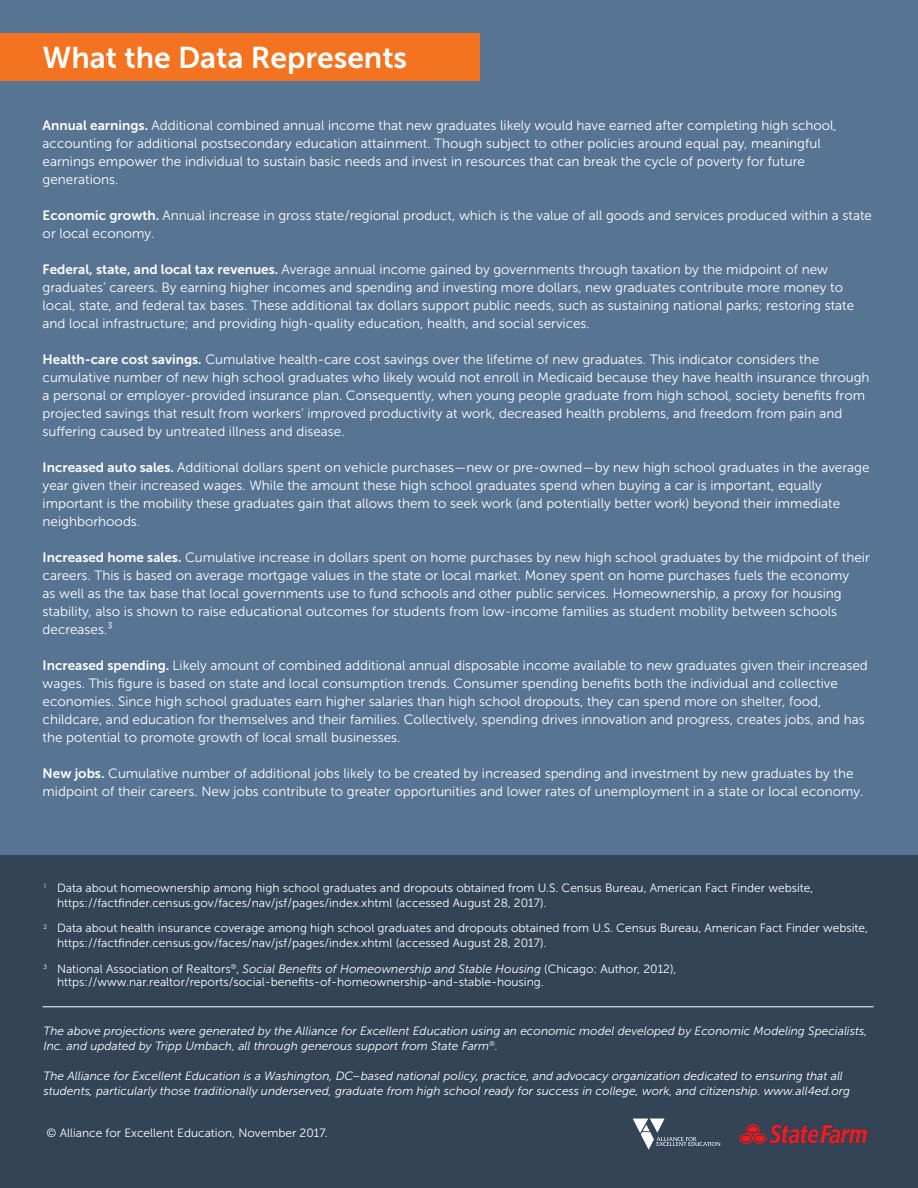
<style>
.page{position:relative;width:918px;height:1188px;background:#587493}
.page>*{position:absolute;margin:0;border:0;box-sizing:border-box;transform-origin:0 0}
.t1{font:30px "Museo Sans 700";color:#fff}
.t2{font:13.5px/18px "Museo Sans 300";color:#fff}
.Endnote_text{font:12px/15px "Museo Sans 300";color:#fff}
.t3{font:italic 12px/15px "Museo Sans 300";color:#fff}
.s1{font-family:"Museo Sans 700"}
.s2{font-style:italic}
</style>
<div class="page">
<div style="left:0;top:34px;width:480px;height:47px;background:#f47321"></div>
<div style="left:0;top:856px;width:918px;height:332px;background:#334457"></div>
<svg style="left:633px;top:1119px;width:87px;height:31px"></svg>
<img style="left:739px;top:1125px;width:132px;height:18px">
<hr style="left:43px;top:1006px;width:831px;height:1px;background:#fff">
<p class="t1" style="left:43px;top:40px;width:366px">What the Data Represents</p>
<p class="t2" style="left:43px;top:116px;width:796px"><span class="s1">Annual earnings.</span> Additional combined annual income that new graduates likely would have earned after completing high school, accounting for additional postsecondary education attainment. Though subject to other policies around equal pay, meaningful earnings empower the individual to sustain basic needs and invest in resources that can break the cycle of poverty for future generations.</p>
<p class="t2" style="left:43px;top:206px;width:831px"><span class="s1">Economic growth.</span> Annual increase in gross state/regional product, which is the value of all goods and services produced within a state or local economy.</p>
<p class="t2" style="left:43px;top:260px;width:813px"><span class="s1">Federal, state, and local tax revenues.</span> Average annual income gained by governments through taxation by the midpoint of new graduates’ careers. By earning higher incomes and spending and investing more dollars, new graduates contribute more money to local, state, and federal tax bases. These additional tax dollars support public needs, such as sustaining national parks; restoring state and local infrastructure; and providing high-quality education, health, and social services.</p>
<p class="t2" style="left:43px;top:350px;width:828px"><span class="s1">Health-care cost savings.</span> Cumulative health-care cost savings over the lifetime of new graduates. This indicator considers the cumulative number of new high school graduates who likely would not enroll in Medicaid because they have health insurance through a personal or employer-provided insurance plan. Consequently, when young people graduate from high school, society benefits from projected savings that result from workers’ improved productivity at work, decreased health problems, and freedom from pain and suffering caused by untreated illness and disease.</p>
<p class="t2" style="left:43px;top:458px;width:828px"><span class="s1">Increased auto sales.</span> Additional dollars spent on vehicle purchases—new or pre-owned—by new high school graduates in the average year given their increased wages. While the amount these high school graduates spend when buying a car is important, equally important is the mobility these graduates gain that allows them to seek work (and potentially better work) beyond their immediate neighborhoods.</p>
<p class="t2" style="left:43px;top:548px;width:829px"><span class="s1">Increased home sales.</span> Cumulative increase in dollars spent on home purchases by new high school graduates by the midpoint of their careers. This is based on average mortgage values in the state or local market. Money spent on home purchases fuels the economy<br>as well as the tax base that local governments use to fund schools and other public services. Homeownership, a proxy for housing stability, also is shown to raise educational outcomes for students from low-income families as student mobility between schools decreases.³</p>
<p class="t2" style="left:43px;top:656px;width:827px"><span class="s1">Increased spending.</span> Likely amount of combined additional annual disposable income available to new graduates given their increased wages. This figure is based on state and local consumption trends. Consumer spending benefits both the individual and collective economies. Since high school graduates earn higher salaries than high school dropouts, they can spend more on shelter, food, childcare, and education for themselves and their families. Collectively, spending drives innovation and progress, creates jobs, and has the potential to promote growth of local small businesses.</p>
<p class="t2" style="left:43px;top:764px;width:822px"><span class="s1">New jobs.</span> Cumulative number of additional jobs likely to be created by increased spending and investment by new graduates by the midpoint of their careers. New jobs contribute to greater opportunities and lower rates of unemployment in a state or local economy.</p>
<p class="Endnote_text" style="left:57px;top:880px;width:758px;text-indent:-14px"><sup>1</sup> Data about homeownership among high school graduates and dropouts obtained from U.S. Census Bureau, American Fact Finder website, https://factfinder.census.gov/faces/nav/jsf/pages/index.xhtml (accessed August 28, 2017).</p>
<p class="Endnote_text" style="left:57px;top:921px;width:813px;text-indent:-14px"><sup>2</sup> Data about health insurance coverage among high school graduates and dropouts obtained from U.S. Census Bureau, American Fact Finder website, https://factfinder.census.gov/faces/nav/jsf/pages/index.xhtml (accessed August 28, 2017).</p>
<p class="Endnote_text" style="left:57px;top:962px;width:621px;line-height:13.5px;text-indent:-14px"><sup>3</sup> National Association of Realtors<sup>®</sup>, <span class="s2">Social Benefits of Homeownership and Stable Housing</span> (Chicago: Author, 2012), https://www.nar.realtor/reports/social-benefits-of-homeownership-and-stable-housing.</p>
<p class="t3" style="left:44px;top:1023px;width:825px">The above projections were generated by the Alliance for Excellent Education using an economic model developed by Economic Modeling Specialists,<br>Inc. and updated by Tripp Umbach, all through generous support from State Farm<sup>®</sup>.</p>
<p class="t3" style="left:44px;top:1068px;width:808px">The Alliance for Excellent Education is a Washington, DC–based national policy, practice, and advocacy organization dedicated to ensuring that all students, particularly those traditionally underserved, graduate from high school ready for success in college, work, and citizenship. www.all4ed.org</p>
<p class="Endnote_text" style="left:46px;top:1126px;width:283px">© Alliance for Excellent Education, November 2017.</p>
</div>
